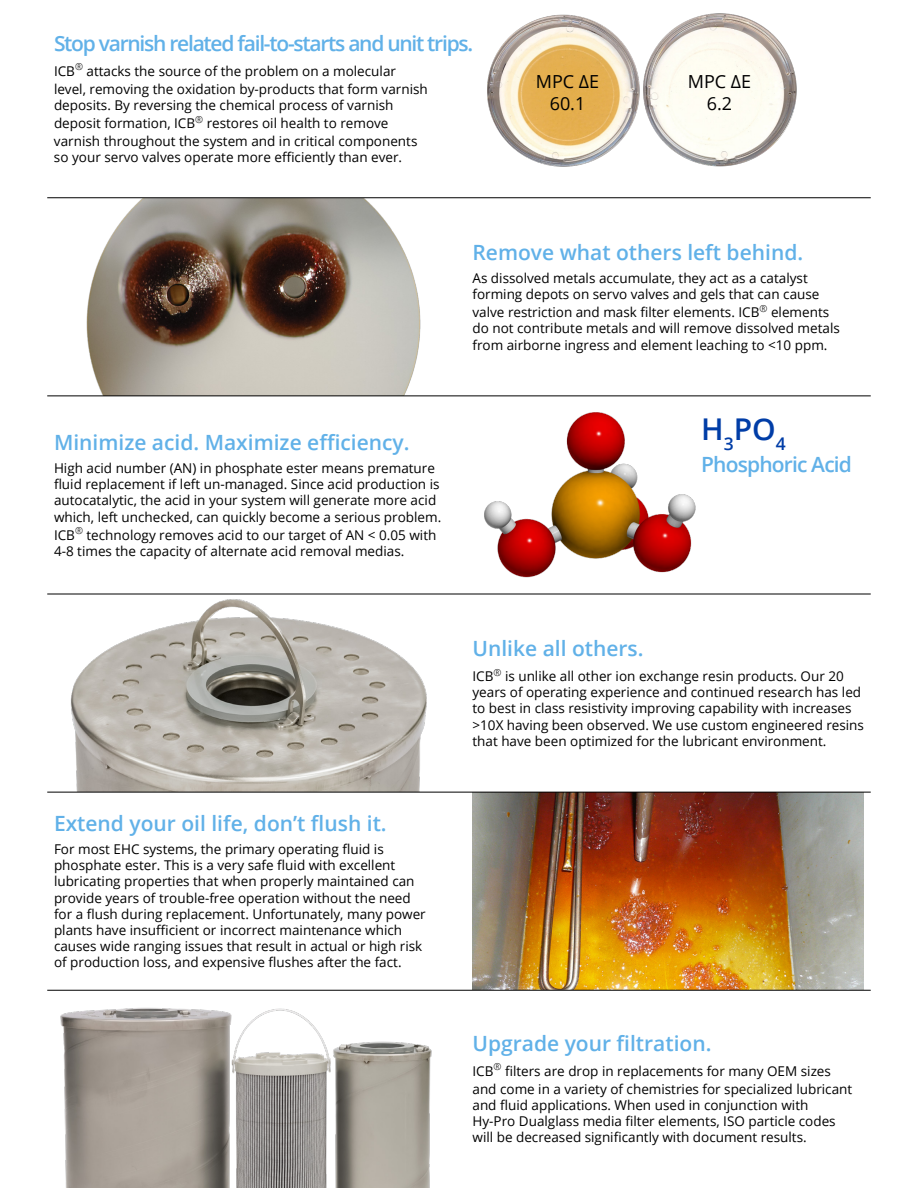
<style>
.page{position:relative;width:918px;height:1188px;background:#fff}
.page>*{position:absolute;margin:0;border:0;box-sizing:border-box;transform-origin:0 0}
.t1{font:600 30px "Open Sans";color:#003da7}
.t2{font:600 21px "Open Sans";color:#61b1e8}
.t3{font:600 21px "Open Sans";letter-spacing:-.06em;color:#61b1e8}
.t4{font:600 21px "Open Sans";letter-spacing:-.04em;color:#61b1e8}
.t5{font:18px/21.6px "Open Sans";color:#000;text-align:center}
.t6{font:13.5px/16.2px "Open Sans";color:#000}
</style>
<div class="page">
<img style="left:54px;top:198px;width:392px;height:198px">
<img style="left:54px;top:599px;width:391px;height:193px">
<img style="left:472px;top:793px;width:392px;height:197px">
<img style="left:60px;top:1008px;width:372px;height:180px">
<img style="left:487px;top:14px;width:153px;height:153px">
<img style="left:643px;top:13px;width:153px;height:154px">
<img style="left:472px;top:412px;width:239px;height:182px">
<hr style="left:47px;top:197px;width:824px;height:1px;background:#000">
<hr style="left:47px;top:396px;width:824px;height:1px;background:#000">
<hr style="left:47px;top:594px;width:824px;height:1px;background:#000">
<hr style="left:47px;top:792px;width:824px;height:1px;background:#000">
<hr style="left:47px;top:990px;width:824px;height:1px;background:#000">
<h2 class="t3" style="left:54px;top:29px;width:421px">Stop varnish related fail-to-starts and unit trips.</h2>
<p class="t6" style="left:54px;top:62px;width:375px;line-height:18px">ICB<sup>®</sup> attacks the source of the problem on a molecular level, removing the oxidation by-products that form varnish</p>
<p class="t6" style="left:54px;top:96px;width:365px;line-height:18px">deposits. By reversing the chemical process of varnish deposit formation, ICB<sup>®</sup> restores oil health to remove varnish throughout the system and in critical components</p>
<p class="t6" style="left:54px;top:149px;width:350px">so your servo valves operate more efficiently than ever.</p>
<h3 class="t5" style="left:536px;top:70px;width:65px">MPC ΔE<br>60.1</h3>
<h3 class="t5" style="left:688px;top:70px;width:65px">MPC ΔE<br>6.2</h3>
<h2 class="t2" style="left:54px;top:428px;width:357px">Minimize acid. Maximize efficiency.</h2>
<p class="t6" style="left:54px;top:460px;width:389px">High acid number (AN) in phosphate ester means premature fluid replacement if left un-managed. Since acid production is autocatalytic, the acid in your system will generate more acid which, left unchecked, can quickly become a serious problem.</p>
<p class="t6" style="left:54px;top:526px;width:384px">ICB<sup>®</sup> technology removes acid to our target of AN &lt; 0.05 with<br>4-8 times the capacity of alternate acid removal medias.</p>
<h2 class="t2" style="left:473px;top:238px;width:332px">Remove what others left behind.</h2>
<p class="t6" style="left:472px;top:270px;width:348px">As dissolved metals accumulate, they act as a catalyst forming depots on servo valves and gels that can cause</p>
<p class="t6" style="left:472px;top:304px;width:369px">valve restriction and mask filter elements. ICB<sup>®</sup> elements do not contribute metals and will remove dissolved metals from airborne ingress and element leaching to &lt;10 ppm.</p>
<h1 class="t1" style="left:701px;top:408px;width:86px">H<sub>3</sub>PO<sub>4</sub></h1>
<h2 class="t4" style="left:701px;top:450px;width:152px">Phosphoric Acid</h2>
<h2 class="t2" style="left:54px;top:809px;width:334px">Extend your oil life, don’t flush it.</h2>
<p class="t6" style="left:54px;top:841px;width:373px">For most EHC systems, the primary operating fluid is phosphate ester. This is a very safe fluid with excellent lubricating properties that when properly maintained can provide years of trouble-free operation without the need for a flush during replacement. Unfortunately, many power plants have insufficient or incorrect maintenance which causes wide ranging issues that result in actual or high risk of production loss, and expensive flushes after the fact.</p>
<h2 class="t2" style="left:472px;top:634px;width:173px">Unlike all others.</h2>
<p class="t6" style="left:472px;top:668px;width:393px">ICB<sup>®</sup> is unlike all other ion exchange resin products. Our 20 years of operating experience and continued research has led to best in class resistivity improving capability with increases &gt;10X having been observed. We use custom engineered resins that have been optimized for the lubricant environment.</p>
<h2 class="t2" style="left:472px;top:1029px;width:241px">Upgrade your filtration.</h2>
<p class="t6" style="left:472px;top:1061px;width:381px;line-height:18px">ICB<sup>®</sup> filters are drop in replacements for many OEM sizes and come in a variety of chemistries for specialized lubricant</p>
<p class="t6" style="left:473px;top:1096px;width:365px">and fluid applications. When used in conjunction with<br>Hy-Pro Dualglass media filter elements, ISO particle codes will be decreased significantly with document results.</p>
</div>
